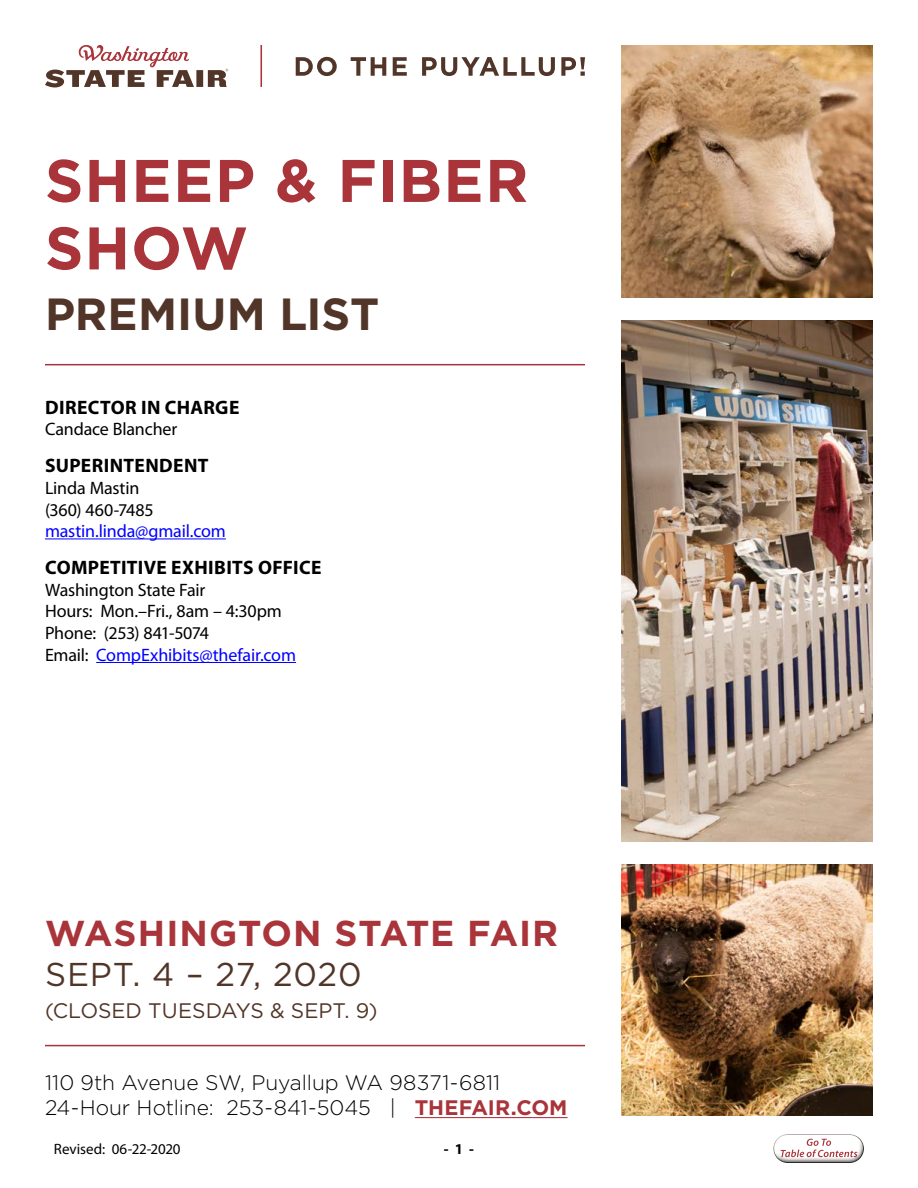
<style>
.page{position:relative;width:918px;height:1188px;background:#fff}
.page>*{position:absolute;margin:0;border:0;box-sizing:border-box;transform-origin:0 0}
.t1{font:700 60px/67.5px "Gotham";letter-spacing:.02em;color:#a9343a}
.t2{font:700 45px "Gotham";color:#513528}
.t3{font:700 36px "Gotham";letter-spacing:.025em;color:#a9343a}
.t4{font:33px "Gotham";letter-spacing:.02em;color:#513528}
.t5{font:300 21px/25.2px "Gotham";letter-spacing:-.005em;color:#000}
.t6{font:21px "Gotham";letter-spacing:-.005em;color:#513528}
.t7{font:700 19.5px "Myriad Pro";letter-spacing:.02em;color:#000}
.t8{font:18px/21.6px "Myriad Pro";letter-spacing:-.01em;color:#000}
.t9{font:18px "Myriad Pro";letter-spacing:-.01em;color:#00f}
.t10{font:15px "Myriad Pro";letter-spacing:-.005em;color:#000}
.t11{font:700 15px "Myriad Pro";color:#000}
.s1{color:#00f}
.s2{font-weight:700;color:#a9343a}
</style>
<div class="page">
<div style="left:769px;top:1136px;width:102px;height:33px;background:#000;opacity:.75"></div>
<hr style="left:45px;top:1045px;width:540px;height:1px;background:#a9343a">
<hr style="left:415px;top:1117px;width:153px;height:1px;background:#a9343a">
<svg style="left:260px;top:45px;width:2px;height:42px"></svg>
<svg style="left:296px;top:57px;width:41px;height:19px"></svg>
<svg style="left:351px;top:57px;width:35px;height:19px"></svg>
<svg style="left:393px;top:57px;width:14px;height:19px"></svg>
<svg style="left:422px;top:57px;width:133px;height:19px"></svg>
<svg style="left:561px;top:57px;width:24px;height:19px"></svg>
<svg style="left:45px;top:45px;width:183px;height:42px"></svg>
<hr style="left:45px;top:364px;width:540px;height:1px;background:#a9343a">
<hr style="left:45px;top:539px;width:181px;height:1px;background:#00f">
<hr style="left:96px;top:662px;width:200px;height:1px;background:#00f">
<img style="left:621px;top:321px;width:252px;height:520px">
<img style="left:621px;top:865px;width:252px;height:251px">
<img style="left:621px;top:46px;width:252px;height:251px">
<h1 class="t1" style="left:45px;top:147px;width:485px">SHEEP &amp; FIBER<br>SHOW</h1>
<h2 class="t2" style="left:45px;top:284px;width:336px">PREMIUM LIST</h2>
<p class="t7" style="left:45px;top:394px;width:196px">DIRECTOR IN CHARGE</p>
<p class="t8" style="left:45px;top:418px;width:134px">Candace Blancher</p>
<p class="t7" style="left:45px;top:453px;width:165px">SUPERINTENDENT</p>
<p class="t8" style="left:45px;top:477px;width:110px">Linda Mastin (360) 460-7485</p>
<p class="t9" style="left:45px;top:520px;width:182px">mastin.linda@gmail.com</p>
<p class="t7" style="left:45px;top:555px;width:278px">COMPETITIVE EXHIBITS OFFICE</p>
<p class="t8" style="left:45px;top:579px;width:253px">Washington State Fair<br>Hours: Mon.–Fri., 8am – 4:30pm<br>Phone: (253) 841-5074<br>Email: <span class="s1">CompExhibits@thefair.com</span></p>
<h3 class="t3" style="left:45px;top:910px;width:515px">WASHINGTON STATE FAIR</h3>
<h3 class="t4" style="left:45px;top:953px;width:318px">SEPT. 4 – 27, 2020</h3>
<p class="t6" style="left:45px;top:997px;width:334px">(CLOSED TUESDAYS &amp; SEPT. 9)</p>
<p class="t5" style="left:45px;top:1070px;width:524px">110 9th Avenue SW, Puyallup WA 98371-6811<br>24-Hour Hotline: 253-841-5045 | <span class="s2">THEFAIR.COM</span></p>
<p class="t10" style="left:54px;top:1140px;width:128px">Revised: 06-22-2020</p>
<p class="t11" style="left:444px;top:1139px;width:32px">- 1 -</p>
</div>
